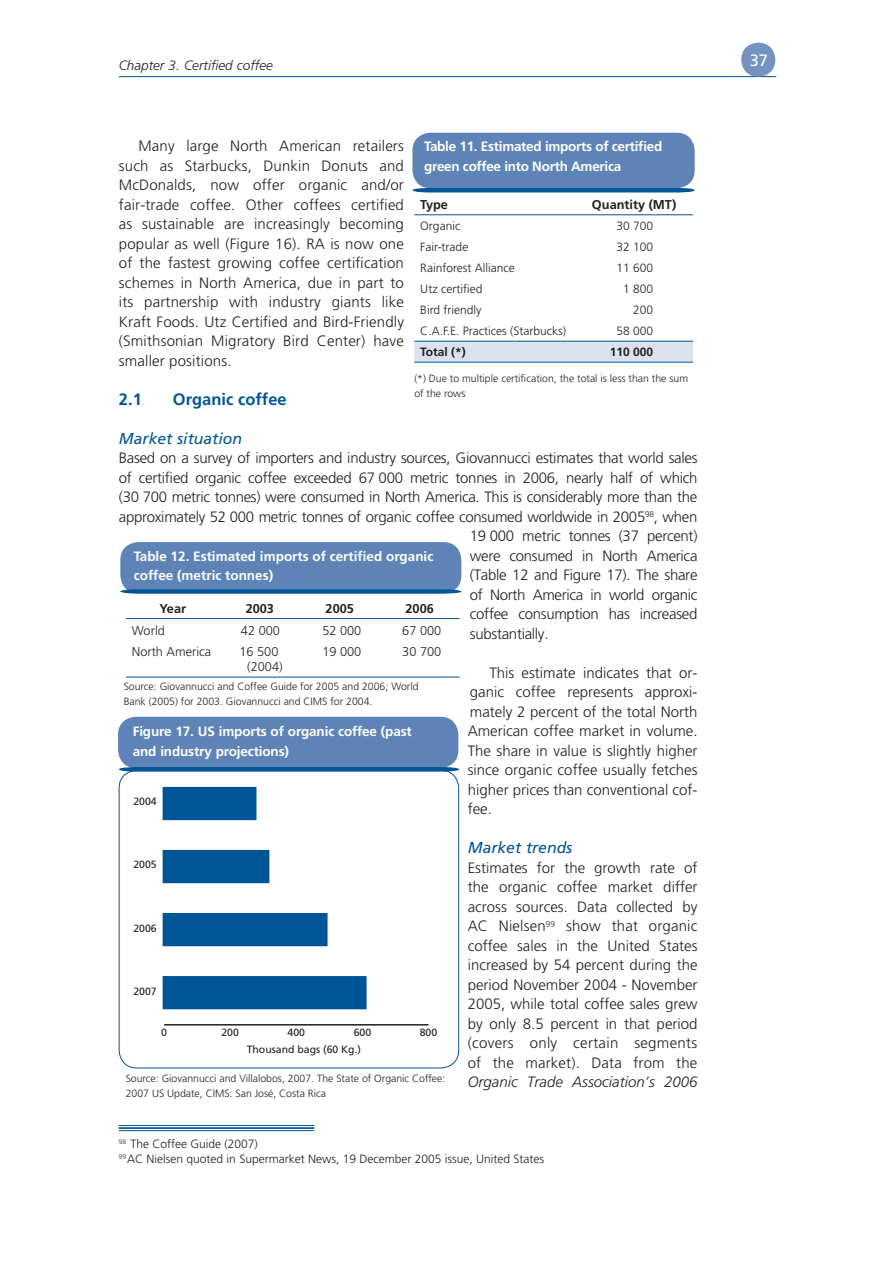
<style>
.page{position:relative;width:893px;height:1263px;background:#fff}
.page>*{position:absolute;margin:0;border:0;box-sizing:border-box;transform-origin:0 0}
.t1{font:700 16.5px "Frutiger LT Std";color:#005596}
.t2{font:16.5px "Frutiger LT Std";color:#fff}
.t3{font:italic 15.75px "Frutiger LT Std";color:#005596}
.t4{font:300 15px/19.5px "Frutiger LT Std";letter-spacing:-.02em;color:#231f20;text-align:justify}
.t5{font:italic 300 15px "Frutiger LT Std";color:#231f20}
.t6{font:700 13.5px/19.5px "Frutiger LT Std";letter-spacing:-.01em;color:#fff}
.t7{font:italic 300 13.5px "Frutiger LT Std";color:#231f20}
.t8{font:300 12.75px/15px "Frutiger LT Std";color:#231f20}
.t9{font:700 12.75px "Frutiger LT Std";color:#231f20}
.t10{font:300 12px/15px "Frutiger LT Std";color:#231f20}
.t11{font:700 12px "Frutiger LT Std";color:#231f20}
.t12{font:300 10.5px/15px "Frutiger LT Std";color:#231f20}
.t13{font:10.5px "Frutiger LT Std";color:#231f20}
</style>
<div class="page">
<hr style="left:119px;top:76px;width:657px;height:1px;background:#005596">
<div style="left:741px;top:43px;width:34px;height:34px;background:#7493c1;border-radius:50%"></div>
<div style="left:120px;top:542px;width:341px;height:51px;background:#5e84b7;border-radius:18px"></div>
<svg style="left:120px;top:589px;width:341px;height:5px;background:#1b65a0"></svg>
<hr style="left:126px;top:618px;width:333px;height:1px;background:#005596">
<hr style="left:126px;top:677px;width:333px;height:1px;background:#005596">
<hr style="left:119px;top:1125px;width:195px;height:1px;background:#005596">
<hr style="left:119px;top:1127px;width:195px;height:2px;background:#005596">
<hr style="left:119px;top:1130px;width:195px;height:1px;background:#005596">
<div style="left:412px;top:133px;width:282px;height:55px;background:#5e84b7;border-radius:18px"></div>
<svg style="left:412px;top:188px;width:282px;height:4px"></svg>
<div style="left:414px;top:342px;width:279px;height:20px;background:#dbe1ef"></div>
<hr style="left:414px;top:214px;width:279px;height:1px;background:#005596">
<hr style="left:414px;top:341px;width:279px;height:1px;background:#005596">
<hr style="left:414px;top:362px;width:279px;height:1px;background:#005596">
<div style="left:118px;top:717px;width:340px;height:51px;background:#5e84b7;border-radius:18px"></div>
<svg style="left:119px;top:767px;width:340px;height:5px;background:#18649f"></svg>
<hr style="left:164px;top:1024px;width:264px;height:2px;background:#231f20">
<div style="left:164px;top:788px;width:91px;height:31px;background:#005596"></div>
<div style="left:163px;top:787px;width:93px;height:33px;border:3px solid #005596"></div>
<div style="left:164px;top:851px;width:104px;height:31px;background:#005596"></div>
<div style="left:163px;top:850px;width:106px;height:33px;border:3px solid #005596"></div>
<div style="left:164px;top:915px;width:162px;height:30px;background:#005596"></div>
<div style="left:163px;top:913px;width:164px;height:33px;border:3px solid #005596"></div>
<div style="left:164px;top:978px;width:201px;height:30px;background:#005596"></div>
<div style="left:163px;top:976px;width:203px;height:33px;border:3px solid #005596"></div>
<p class="t7" style="left:119px;top:59px;width:156px">Chapter 3. Certified coffee</p>
<p class="t2" style="left:749px;top:53px;width:20px">37</p>
<p class="t4" style="left:119px;top:137px;width:286px;text-indent:19px">Many large North American retailers such as Starbucks, Dunkin Donuts and McDonalds, now offer organic and/or fair-trade coffee. Other coffees certified as sustainable are increasingly becoming popular as well (Figure 16). RA is now one of the fastest growing coffee certification schemes in North America, due in part to its partnership with industry giants like Kraft Foods. Utz Certified and Bird-Friendly (Smithsonian Migratory Bird Center) have smaller positions.</p>
<p class="t1" style="left:119px;top:390px;width:24px">2.1</p>
<p class="t1" style="left:173px;top:390px;width:115px">Organic coffee</p>
<p class="t3" style="left:119px;top:432px;width:124px">Market situation</p>
<p class="t4" style="left:119px;top:449px;width:580px">Based on a survey of importers and industry sources, Giovannucci estimates that world sales</p>
<p class="t4" style="left:119px;top:469px;width:580px">of certified organic coffee exceeded 67 000 metric tonnes in 2006, nearly half of which</p>
<p class="t4" style="left:119px;top:488px;width:580px">(30 700 metric tonnes) were consumed in North America. This is considerably more than the</p>
<p class="t4" style="left:119px;top:508px;width:580px">approximately 52 000 metric tonnes of organic coffee consumed worldwide in 2005<sup>98</sup>, when</p>
<p class="t4" style="left:470px;top:527px;width:229px">19 000 metric tonnes (37 percent)</p>
<p class="t4" style="left:470px;top:547px;width:229px">were consumed in North America</p>
<p class="t4" style="left:470px;top:566px;width:229px">(Table 12 and Figure 17). The share</p>
<p class="t4" style="left:470px;top:586px;width:229px">of North America in world organic</p>
<p class="t4" style="left:470px;top:605px;width:229px">coffee consumption has increased</p>
<p class="t4" style="left:470px;top:625px;width:80px">substantially.</p>
<p class="t4" style="left:468px;top:664px;width:231px;text-indent:22px">This estimate indicates that or&shy;ganic coffee represents approxi&shy;mately 2 percent of the total North American coffee market in volume.<br>The share in value is slightly higher since organic coffee usually fetches higher prices than conventional cof&shy;fee.</p>
<p class="t3" style="left:468px;top:841px;width:106px">Market trends</p>
<p class="t4" style="left:468px;top:859px;width:231px">Estimates for the growth rate of the organic coffee market differ across sources. Data collected by AC Nielsen<sup>99</sup> show that organic coffee sales in the United States increased by 54 percent during the period November 2004 - November 2005, while total coffee sales grew by only 8.5 percent in that period (covers only certain segments of the market). Data from the</p>
<p class="t5" style="left:468px;top:1076px;width:231px">Organic Trade Association’s 2006</p>
<p class="t6" style="left:424px;top:137px;width:240px">Table 11. Estimated imports of certified green coffee into North America</p>
<p class="t9" style="left:420px;top:197px;width:29px">Type</p>
<p class="t9" style="left:592px;top:197px;width:86px">Quantity (MT)</p>
<p class="t10" style="left:420px;top:219px;width:41px">Organic</p>
<p class="t10" style="left:616px;top:219px;width:38px">30 700</p>
<p class="t10" style="left:420px;top:240px;width:49px">Fair-trade</p>
<p class="t10" style="left:616px;top:240px;width:38px">32 100</p>
<p class="t10" style="left:420px;top:261px;width:96px">Rainforest Alliance</p>
<p class="t10" style="left:616px;top:261px;width:38px">11 600</p>
<p class="t10" style="left:420px;top:282px;width:63px">Utz certified</p>
<p class="t10" style="left:623px;top:282px;width:32px">1 800</p>
<p class="t10" style="left:420px;top:303px;width:63px">Bird friendly</p>
<p class="t10" style="left:633px;top:303px;width:22px">200</p>
<p class="t10" style="left:420px;top:324px;width:147px">C.A.F.E. Practices (Starbucks)</p>
<p class="t10" style="left:616px;top:324px;width:38px">58 000</p>
<p class="t11" style="left:420px;top:345px;width:47px">Total (*)</p>
<p class="t11" style="left:609px;top:345px;width:45px">110 000</p>
<p class="t12" style="left:414px;top:371px;width:275px">(*) Due to multiple certification, the total is less than the sum of the rows</p>
<p class="t6" style="left:134px;top:546px;width:301px">Table 12. Estimated imports of certified organic coffee (metric tonnes)</p>
<p class="t9" style="left:160px;top:601px;width:28px">Year</p>
<p class="t9" style="left:246px;top:601px;width:30px">2003</p>
<p class="t9" style="left:325px;top:601px;width:30px">2005</p>
<p class="t9" style="left:405px;top:601px;width:30px">2006</p>
<p class="t8" style="left:132px;top:623px;width:35px">World</p>
<p class="t8" style="left:241px;top:623px;width:40px">42 000</p>
<p class="t8" style="left:322px;top:623px;width:40px">52 000</p>
<p class="t8" style="left:402px;top:623px;width:40px">67 000</p>
<p class="t8" style="left:132px;top:645px;width:81px">North America</p>
<p class="t8" style="left:247px;top:645px;width:37px;text-indent:-8px">16 500 (2004)</p>
<p class="t8" style="left:322px;top:645px;width:40px">19 000</p>
<p class="t8" style="left:402px;top:645px;width:40px">30 700</p>
<p class="t12" style="left:124px;top:679px;width:296px">Source: Giovannucci and Coffee Guide for 2005 and 2006; World<br>Bank (2005) for 2003. Giovannucci and CIMS for 2004.</p>
<p class="t6" style="left:133px;top:722px;width:281px">Figure 17. US imports of organic coffee (past and industry projections)</p>
<p class="t13" style="left:133px;top:797px;width:25px">2004</p>
<p class="t13" style="left:133px;top:860px;width:25px">2005</p>
<p class="t13" style="left:133px;top:924px;width:25px">2006</p>
<p class="t13" style="left:133px;top:987px;width:25px">2007</p>
<p class="t13" style="left:161px;top:1027px;width:7px">0</p>
<p class="t13" style="left:221px;top:1027px;width:19px">200</p>
<p class="t13" style="left:287px;top:1027px;width:19px">400</p>
<p class="t13" style="left:353px;top:1027px;width:19px">600</p>
<p class="t13" style="left:420px;top:1027px;width:19px">800</p>
<p class="t13" style="left:247px;top:1045px;width:116px">Thousand bags (60 Kg.)</p>
<p class="t12" style="left:126px;top:1071px;width:321px">Source: Giovannucci and Villalobos, 2007. The State of Organic Coffee:<br>2007 US Update, CIMS: San José, Costa Rica</p>
<p class="t10" style="left:119px;top:1137px;width:427px"><sup>98</sup> The Coffee Guide (2007)<br><sup>99</sup> AC Nielsen quoted in Supermarket News, 19 December 2005 issue, United States</p>
</div>
